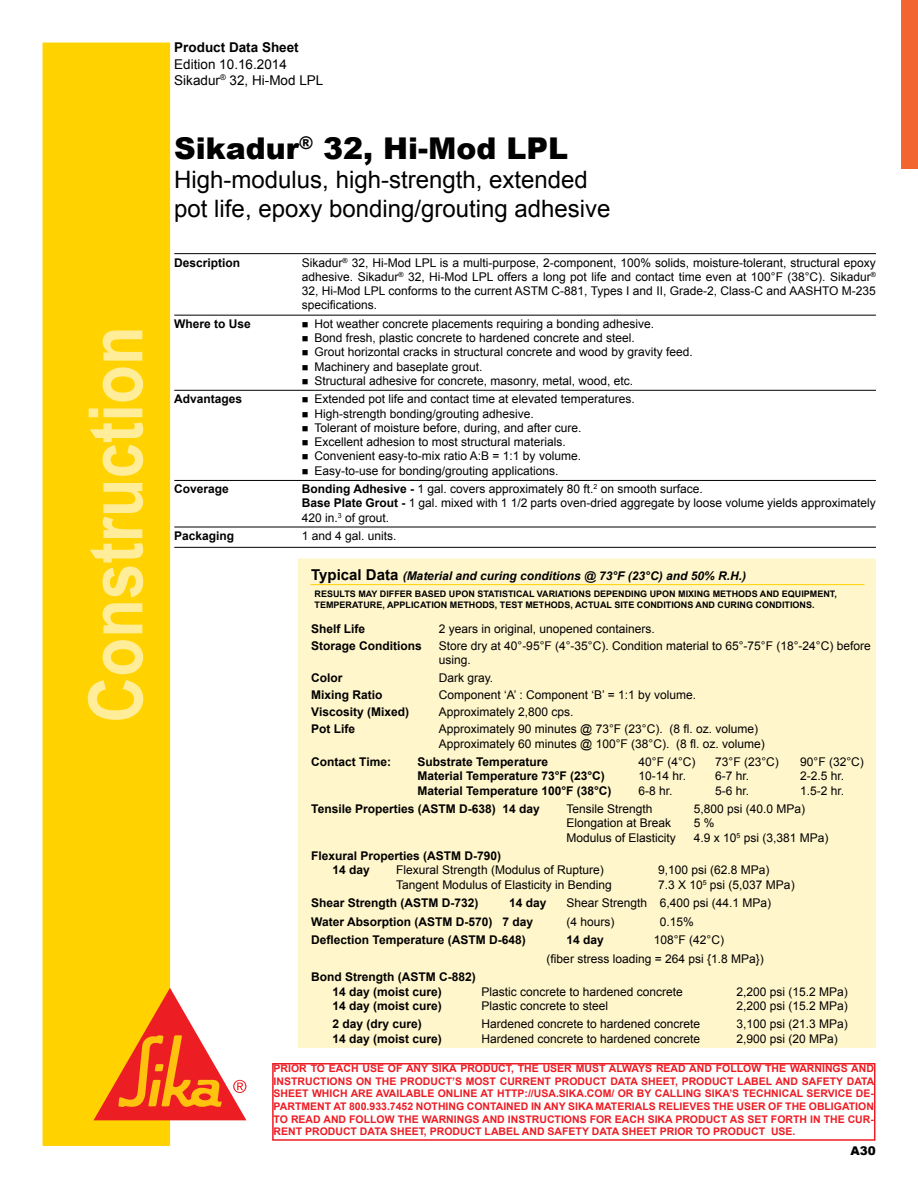
<style>
.page{position:relative;width:918px;height:1188px;background:#fff}
.page>*{position:absolute;margin:0;border:0;box-sizing:border-box;transform-origin:0 0}
.t1{font:700 75px "Arial";color:#ffed99;scale:.85 1}
.t2{font:900 30px "Arial";color:#000}
.t3{font:24px/28.8px "Arial";color:#000}
.t4{font:13.5px/16.2px "Arial";color:#000}
.t5{font:700 13.5px "Arial";color:#000}
.t6{font:12px/14.2px "Arial";color:#000}
.t7{font:700 12px/14.2px "Arial";color:#000}
.t8{font:italic 700 12px "Arial";color:#000}
.t9{font:900 12px "Arial";color:#000}
.t10{font:700 10.5px/12.6px "Arial";color:#ed1c24;text-align:justify}
.t11{font:700 9px/10.8px "Arial";color:#000}
.s1{font-weight:700}
.s2{font-style:normal;font-size:15px}
</style>
<div class="page">
<div style="left:43px;top:43px;width:127px;height:1103px;background:#ffd200"></div>
<svg style="left:94px;top:988px;width:152px;height:132px"></svg>
<div style="left:298px;top:558px;width:578px;height:490px;background:#fff6cc"></div>
<hr style="left:310px;top:584px;width:554px;height:1px;background:#ffd200">
<hr style="left:174px;top:315px;width:702px;height:1px;background:#000">
<hr style="left:174px;top:390px;width:702px;height:1px;background:#000">
<hr style="left:174px;top:480px;width:702px;height:1px;background:#000">
<hr style="left:174px;top:253px;width:702px;height:1px;background:#000">
<hr style="left:174px;top:527px;width:702px;height:1px;background:#000">
<hr style="left:174px;top:547px;width:702px;height:1px;background:#000">
<div style="left:272px;top:1063px;width:603px;height:78px;border:2px solid #ed1c24"></div>
<div style="left:901px;top:0;width:17px;height:169px;background:#f26531"></div>
<h1 class="t1" style="left:66px;top:723px;width:468px;rotate:-90deg">Construction</h1>
<p class="t5" style="left:174px;top:39px;width:126px">Product Data Sheet</p>
<p class="t4" style="left:174px;top:56px;width:151px">Edition 10.16.2014<br>Sikadur<sup>®</sup> 32, Hi-Mod LPL</p>
<h2 class="t2" style="left:174px;top:126px;width:395px">Sikadur<sup>®</sup> 32, Hi-Mod LPL</h2>
<h3 class="t3" style="left:174px;top:165px;width:438px">High-modulus, high-strength, extended pot life, epoxy bonding/grouting adhesive</h3>
<p class="t7" style="left:174px;top:256px;width:68px">Description</p>
<p class="t6" style="left:302px;top:255px;width:576px;text-align:justify">Sikadur<sup>®</sup> 32, Hi-Mod LPL is a multi-purpose, 2-component, 100% solids, moisture-tolerant, structural epoxy adhesive. Sikadur<sup>®</sup> 32, Hi-Mod LPL offers a long pot life and contact time even at 100°F (38°C). Sikadur<sup>® </sup>32, Hi-Mod LPL conforms to the current ASTM C-881, Types I and II, Grade-2, Class-C and AASHTO M-235 specifications.</p>
<p class="t7" style="left:174px;top:317px;width:78px">Where to Use</p>
<p class="t6" style="left:302px;top:317px;width:354px">■ Hot weather concrete placements requiring a bonding adhesive.</p>
<p class="t6" style="left:302px;top:331px;width:334px">■ Bond fresh, plastic concrete to hardened concrete and steel.</p>
<p class="t6" style="left:302px;top:345px;width:392px">■ Grout horizontal cracks in structural concrete and wood by gravity feed.</p>
<p class="t6" style="left:302px;top:359px;width:182px">■ Machinery and baseplate grout.</p>
<p class="t6" style="left:302px;top:374px;width:333px">■ Structural adhesive for concrete, masonry, metal, wood, etc.</p>
<p class="t7" style="left:174px;top:392px;width:70px">Advantages</p>
<p class="t6" style="left:302px;top:392px;width:334px">■ Extended pot life and contact time at elevated temperatures.</p>
<p class="t6" style="left:302px;top:407px;width:234px">■ High-strength bonding/grouting adhesive.</p>
<p class="t6" style="left:302px;top:421px;width:281px">■ Tolerant of moisture before, during, and after cure.</p>
<p class="t6" style="left:302px;top:435px;width:266px">■ Excellent adhesion to most structural materials.</p>
<p class="t6" style="left:302px;top:449px;width:281px">■ Convenient easy-to-mix ratio A:B = 1:1 by volume.</p>
<p class="t6" style="left:302px;top:464px;width:258px">■ Easy-to-use for bonding/grouting applications.</p>
<p class="t7" style="left:174px;top:482px;width:56px">Coverage</p>
<p class="t6" style="left:302px;top:482px;width:576px"><span class="s1">Bonding Adhesive -</span> 1 gal. covers approximately 80 ft.<sup>2</sup> on smooth surface.<br><span class="s1">Base Plate Grout -</span> 1 gal. mixed with 1 1/2 parts oven-dried aggregate by loose volume yields approximately<br>420 in.<sup>3</sup> of grout.</p>
<p class="t7" style="left:174px;top:529px;width:62px">Packaging</p>
<p class="t6" style="left:302px;top:529px;width:96px">1 and 4 gal. units.</p>
<p class="t8" style="left:311px;top:568px;width:436px"><span class="s2">Typical Data</span> (Material and curing conditions @ 73°F (23°C) and 50% R.H.)</p>
<p class="t11" style="left:315px;top:589px;width:524px">RESULTS MAY DIFFER BASED UPON STATISTICAL VARIATIONS DEPENDING UPON MIXING METHODS AND EQUIPMENT,<br>TEMPERATURE, APPLICATION METHODS, TEST METHODS, ACTUAL SITE CONDITIONS AND CURING CONDITIONS.</p>
<p class="t7" style="left:311px;top:622px;width:56px">Shelf Life</p>
<p class="t6" style="left:439px;top:622px;width:218px">2 years in original, unopened containers.</p>
<p class="t7" style="left:311px;top:639px;width:112px">Storage Conditions</p>
<p class="t6" style="left:439px;top:639px;width:433px">Store dry at 40°-95°F (4°-35°C). Condition material to 65°-75°F (18°-24°C) before using.</p>
<p class="t7" style="left:311px;top:671px;width:33px">Color</p>
<p class="t6" style="left:439px;top:670px;width:56px">Dark gray.</p>
<p class="t7" style="left:311px;top:688px;width:73px">Mixing Ratio</p>
<p class="t6" style="left:439px;top:688px;width:259px">Component ‘A’ : Component ‘B’ = 1:1 by volume.</p>
<p class="t7" style="left:311px;top:705px;width:99px">Viscosity (Mixed)</p>
<p class="t6" style="left:439px;top:705px;width:136px">Approximately 2,800 cps.</p>
<p class="t7" style="left:311px;top:722px;width:46px">Pot Life</p>
<p class="t6" style="left:439px;top:722px;width:327px">Approximately 90 minutes @ 73°F (23°C). (8 fl. oz. volume)<br>Approximately 60 minutes @ 100°F (38°C). (8 fl. oz. volume)</p>
<p class="t7" style="left:311px;top:755px;width:81px">Contact Time:</p>
<p class="t7" style="left:418px;top:755px;width:132px">Substrate Temperature</p>
<p class="t6" style="left:639px;top:755px;width:58px">40°F (4°C)</p>
<p class="t6" style="left:715px;top:755px;width:65px">73°F (23°C)</p>
<p class="t6" style="left:800px;top:755px;width:65px">90°F (32°C)</p>
<p class="t7" style="left:418px;top:769px;width:189px">Material Temperature 73°F (23°C)</p>
<p class="t6" style="left:639px;top:769px;width:49px">10-14 hr.</p>
<p class="t6" style="left:715px;top:769px;width:36px">6-7 hr.</p>
<p class="t6" style="left:800px;top:769px;width:46px">2-2.5 hr.</p>
<p class="t7" style="left:418px;top:784px;width:196px">Material Temperature 100°F (38°C)</p>
<p class="t6" style="left:639px;top:783px;width:36px">6-8 hr.</p>
<p class="t6" style="left:715px;top:783px;width:36px">5-6 hr.</p>
<p class="t6" style="left:800px;top:783px;width:46px">1.5-2 hr.</p>
<p class="t7" style="left:311px;top:802px;width:230px">Tensile Properties (ASTM D-638) 14 day</p>
<p class="t6" style="left:566px;top:802px;width:88px">Tensile Strength</p>
<p class="t6" style="left:694px;top:802px;width:113px">5,800 psi (40.0 MPa)</p>
<p class="t6" style="left:566px;top:816px;width:106px">Elongation at Break</p>
<p class="t6" style="left:694px;top:816px;width:22px">5 %</p>
<p class="t6" style="left:566px;top:830px;width:111px">Modulus of Elasticity</p>
<p class="t6" style="left:694px;top:830px;width:136px">4.9 x 10<sup>5</sup> psi (3,381 MPa)</p>
<p class="t7" style="left:332px;top:849px;width:170px;text-indent:-21px">Flexural Properties (ASTM D-790)<br>14 day</p>
<p class="t6" style="left:396px;top:863px;width:209px">Flexural Strength (Modulus of Rupture)</p>
<p class="t6" style="left:658px;top:863px;width:113px">9,100 psi (62.8 MPa)</p>
<p class="t6" style="left:396px;top:877px;width:217px">Tangent Modulus of Elasticity in Bending</p>
<p class="t6" style="left:658px;top:877px;width:138px">7.3 X 10<sup>5</sup> psi (5,037 MPa)</p>
<p class="t7" style="left:311px;top:896px;width:169px">Shear Strength (ASTM D-732)</p>
<p class="t7" style="left:509px;top:896px;width:39px">14 day</p>
<p class="t6" style="left:566px;top:896px;width:206px">Shear Strength 6,400 psi (44.1 MPa)</p>
<p class="t7" style="left:311px;top:915px;width:223px">Water Absorption (ASTM D-570) 7 day</p>
<p class="t6" style="left:566px;top:914px;width:50px">(4 hours)</p>
<p class="t6" style="left:660px;top:914px;width:36px">0.15%</p>
<p class="t7" style="left:311px;top:933px;width:216px">Deflection Temperature (ASTM D-648)</p>
<p class="t7" style="left:566px;top:933px;width:39px">14 day</p>
<p class="t6" style="left:547px;top:931px;width:219px;line-height:18.6px;text-indent:107px">108°F (42°C)<br>(fiber stress loading = 264 psi {1.8 MPa})</p>
<p class="t7" style="left:333px;top:970px;width:145px;text-indent:-21px">Bond Strength (ASTM C-882)<br>14 day (moist cure)</p>
<p class="t6" style="left:481px;top:984px;width:203px">Plastic concrete to hardened concrete</p>
<p class="t6" style="left:736px;top:984px;width:113px">2,200 psi (15.2 MPa)</p>
<p class="t7" style="left:333px;top:999px;width:111px">14 day (moist cure)</p>
<p class="t6" style="left:481px;top:999px;width:128px">Plastic concrete to steel</p>
<p class="t6" style="left:736px;top:999px;width:113px">2,200 psi (15.2 MPa)</p>
<p class="t7" style="left:333px;top:1017px;width:91px">2 day (dry cure)</p>
<p class="t6" style="left:481px;top:1017px;width:220px">Hardened concrete to hardened concrete</p>
<p class="t6" style="left:736px;top:1017px;width:113px">3,100 psi (21.3 MPa)</p>
<p class="t7" style="left:333px;top:1032px;width:111px">14 day (moist cure)</p>
<p class="t6" style="left:481px;top:1031px;width:220px">Hardened concrete to hardened concrete</p>
<p class="t6" style="left:736px;top:1031px;width:103px">2,900 psi (20 MPa)</p>
<p class="t10" style="left:274px;top:1062px;width:602px">PRIOR TO EACH USE OF ANY SIKA PRODUCT, THE USER MUST ALWAYS READ AND FOLLOW THE WARNINGS AND INSTRUCTIONS ON THE PRODUCT’S MOST CURRENT PRODUCT DATA SHEET, PRODUCT LABEL AND SAFETY DATA SHEET WHICH ARE AVAILABLE ONLINE AT HTTP://USA.SIKA.COM/ OR BY CALLING SIKA’S TECHNICAL SERVICE DE-PARTMENT AT 800.933.7452 NOTHING CONTAINED IN ANY SIKA MATERIALS RELIEVES THE USER OF THE OBLIGATION TO READ AND FOLLOW THE WARNINGS AND INSTRUCTIONS FOR EACH SIKA PRODUCT AS SET FORTH IN THE CUR-RENT PRODUCT DATA SHEET, PRODUCT LABEL AND SAFETY DATA SHEET PRIOR TO PRODUCT USE.</p>
<p class="t9" style="left:851px;top:1142px;width:27px">A30</p>
</div>
